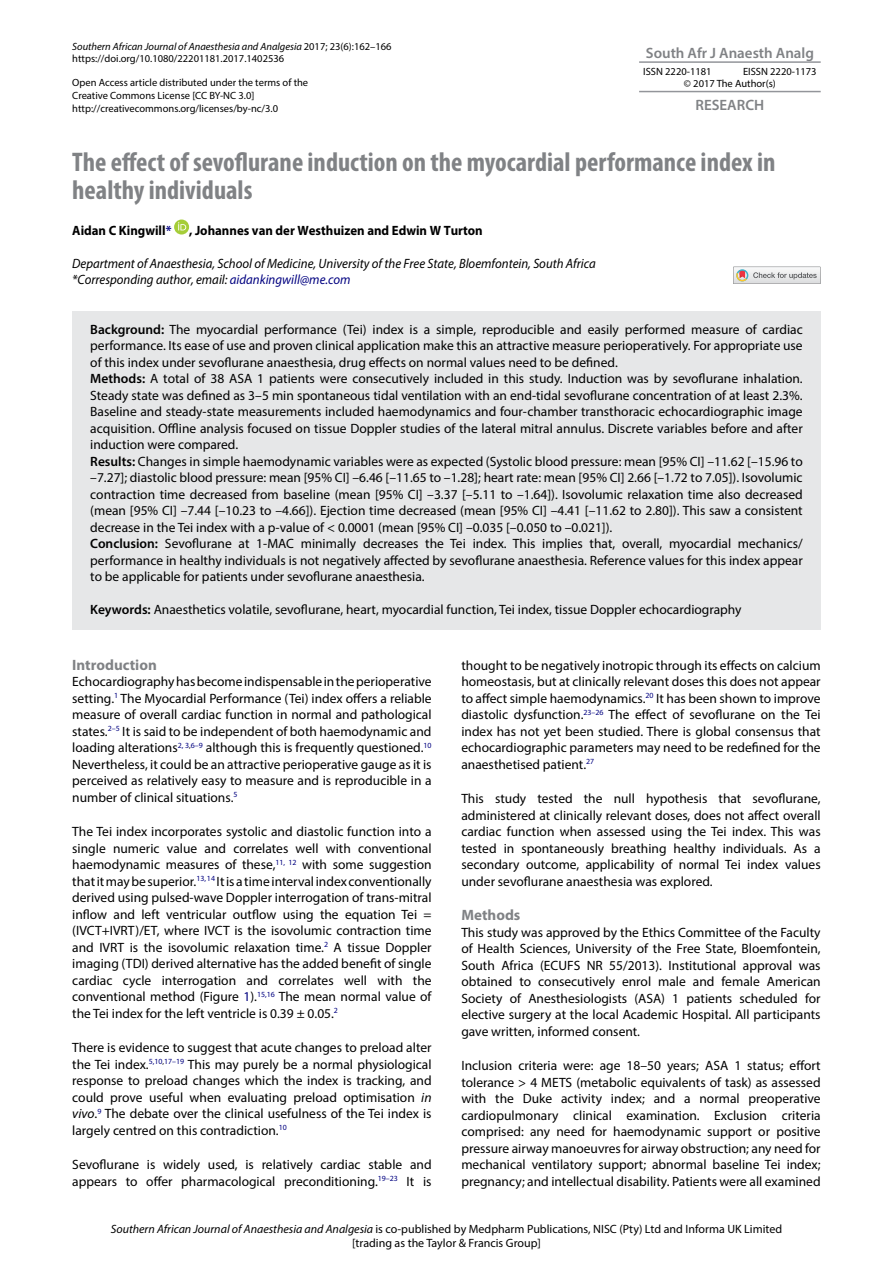
<style>
.page{position:relative;width:893px;height:1263px;background:#fff}
.page>*{position:absolute;margin:0;border:0;box-sizing:border-box;transform-origin:0 0}
.t1{font:700 condensed 27px/28.5px "Myriad Pro";color:#808285}
.t2{font:600 15px "Myriad Pro";color:#808285}
.t3{font:700 15px "Myriad Pro";color:#808285}
.t4{font:13.5px/16.5px "Myriad Pro";color:#000;text-align:justify}
.t5{font:italic 13.5px/16.5px "Myriad Pro";color:#000;scale:.95 1}
.t6{font:700 13.5px "Myriad Pro";color:#000;scale:.95 1}
.t7{font:12px/13.5px "Myriad Pro";color:#000;text-align:center}
.t8{font:10.5px/12.6px "Myriad Pro";color:#000}
.s1{font-style:italic}
.s2{color:#000080}
.s3{font-weight:600}
</style>
<div class="page">
<hr style="left:639px;top:61px;width:182px;height:2px;background:#93959a">
<hr style="left:639px;top:91px;width:182px;height:1px;background:#93959a">
<div style="left:72px;top:311px;width:749px;height:71px;background:#e6e7e8"></div>
<div style="left:72px;top:361px;width:749px;height:103px;background:#e6e7e8"></div>
<div style="left:72px;top:443px;width:749px;height:104px;background:#e6e7e8"></div>
<div style="left:72px;top:526px;width:749px;height:70px;background:#e6e7e8"></div>
<div style="left:72px;top:587px;width:749px;height:42px;background:#e6e7e8"></div>
<svg style="left:174px;top:220px;width:15px;height:15px"></svg>
<svg style="left:178px;top:222px;width:8px;height:8px"></svg>
<svg style="left:733px;top:267px;width:88px;height:17px"></svg>
<p class="t8" style="left:72px;top:40px;width:321px"><span class="s1">Southern African Journal of Anaesthesia and Analgesia</span> 2017; 23(6):162–166 https://doi.org/10.1080/22201181.2017.1402536</p>
<p class="t8" style="left:72px;top:76px;width:237px">Open Access article distributed under the terms of the<br>Creative Commons License [CC BY-NC 3.0] http://creativecommons.org/licenses/by-nc/3.0</p>
<h1 class="t1" style="left:72px;top:147px;width:705px">The effect of sevoflurane induction on the myocardial performance index in healthy individuals</h1>
<p class="t6" style="left:72px;top:221px;width:106px">Aidan C Kingwill<span class="s2">*</span></p>
<p class="t6" style="left:189px;top:221px;width:311px">, Johannes van der Westhuizen and Edwin W Turton</p>
<p class="t5" style="left:72px;top:255px;width:553px">Department of Anaesthesia, School of Medicine, University of the Free State, Bloemfontein, South Africa *Corresponding author, email: <span class="s2">aidankingwill@me.com</span></p>
<p class="t4" style="left:90px;top:321px;width:714px;text-align:left"><span class="s3">Background:</span> The myocardial performance (Tei) index is a simple, reproducible and easily performed measure of cardiac performance. Its ease of use and proven clinical application make this an attractive measure perioperatively. For appropriate use of this index under sevoflurane anaesthesia, drug effects on normal values need to be defined.<br><span class="s3">Methods:</span> A total of 38 ASA 1 patients were consecutively included in this study. Induction was by sevoflurane inhalation.<br>Steady state was defined as 3–5 min spontaneous tidal ventilation with an end-tidal sevoflurane concentration of at least 2.3%.<br>Baseline and steady-state measurements included haemodynamics and four-chamber transthoracic echocardiographic image acquisition. Offline analysis focused on tissue Doppler studies of the lateral mitral annulus. Discrete variables before and after induction were compared.<br><span class="s3">Results:</span> Changes in simple haemodynamic variables were as expected (Systolic blood pressure: mean [95% CI] –11.62 [–15.96 to –7.27]; diastolic blood pressure: mean [95% CI] –6.46 [–11.65 to –1.28]; heart rate: mean [95% CI] 2.66 [–1.72 to 7.05]). Isovolumic contraction time decreased from baseline (mean [95% CI] –3.37 [–5.11 to –1.64]). Isovolumic relaxation time also decreased (mean [95% CI] –7.44 [–10.23 to –4.66]). Ejection time decreased (mean [95% CI] –4.41 [–11.62 to 2.80]). This saw a consistent decrease in the Tei index with a p-value of &lt; 0.0001 (mean [95% CI] –0.035 [–0.050 to –0.021]).<br><span class="s3">Conclusion:</span> Sevoflurane at 1-MAC minimally decreases the Tei index. This implies that, overall, myocardial mechanics/ performance in healthy individuals is not negatively affected by sevoflurane anaesthesia. Reference values for this index appear to be applicable for patients under sevoflurane anaesthesia.</p>
<p class="t4" style="left:90px;top:601px;width:653px"><span class="s3">Keywords:</span> Anaesthetics volatile, sevoflurane, heart, myocardial function, Tei index, tissue Doppler echocardiography</p>
<p class="t2" style="left:646px;top:43px;width:170px">South Afr J Anaesth Analg</p>
<p class="t8" style="left:643px;top:65px;width:70px">ISSN 2220-1181</p>
<p class="t8" style="left:684px;top:65px;width:134px;text-indent:59px">EISSN 2220-1173 © 2017 The Author(s)</p>
<p class="t2" style="left:695px;top:95px;width:70px">RESEARCH</p>
<p class="t3" style="left:72px;top:655px;width:86px">Introduction</p>
<p class="t4" style="left:72px;top:673px;width:361px">Echocardiography has become indispensable in the perioperative setting.<sup>1</sup> The Myocardial Performance (Tei) index offers a reliable measure of overall cardiac function in normal and pathological states.<sup>2–5</sup> It is said to be independent of both haemodynamic and loading alterations<sup>2,</sup> <sup>3</sup><sup>,</sup><sup>6–9</sup> although this is frequently questioned.<sup>10<br></sup>Nevertheless, it could be an attractive perioperative gauge as it is perceived as relatively easy to measure and is reproducible in a number of clinical situations.<sup>5</sup></p>
<p class="t4" style="left:72px;top:823px;width:361px">The Tei index incorporates systolic and diastolic function into a single numeric value and correlates well with conventional haemodynamic measures of these,<sup>11,</sup> <sup>12</sup> with some suggestion that it may be superior.<sup>13,</sup> <sup>14</sup> It is a time interval index conventionally derived using pulsed-wave Doppler interrogation of trans-mitral inflow and left ventricular outflow using the equation Tei = (IVCT+IVRT)/ET, where IVCT is the isovolumic contraction time and IVRT is the isovolumic relaxation time.<sup>2</sup> A tissue Doppler imaging (TDI) derived alternative has the added benefit of single cardiac cycle interrogation and correlates well with the conventional method (Figure <span class="s2">1</span>).<sup>15,16</sup> The mean normal value of the Tei index for the left ventricle is 0.39 ± 0.05.<sup>2</sup></p>
<p class="t4" style="left:72px;top:1039px;width:361px">There is evidence to suggest that acute changes to preload alter the Tei index.<sup>5,10</sup><sup>,</sup><sup>17–19</sup> This may purely be a normal physiological response to preload changes which the index is tracking, and could prove useful when evaluating preload optimisation <span class="s1">in vivo</span>.<sup>9</sup> The debate over the clinical usefulness of the Tei index is largely centred on this contradiction.<sup>10</sup></p>
<p class="t4" style="left:72px;top:1156px;width:361px">Sevoflurane is widely used, is relatively cardiac stable and appears to offer pharmacological preconditioning.<sup>19–23</sup> It is</p>
<p class="t4" style="left:461px;top:657px;width:361px">thought to be negatively inotropic through its effects on calcium homeostasis, but at clinically relevant doses this does not appear to affect simple haemodynamics.<sup>20</sup> It has been shown to improve diastolic dysfunction.<sup>23–26</sup> The effect of sevoflurane on the Tei index has not yet been studied. There is global consensus that echocardiographic parameters may need to be redefined for the anaesthetised patient.<sup>27</sup></p>
<p class="t4" style="left:461px;top:790px;width:361px">This study tested the null hypothesis that sevoflurane, administered at clinically relevant doses, does not affect overall cardiac function when assessed using the Tei index. This was tested in spontaneously breathing healthy individuals. As a secondary outcome, applicability of normal Tei index values under sevoflurane anaesthesia was explored.</p>
<p class="t3" style="left:461px;top:905px;width:61px">Methods</p>
<p class="t4" style="left:461px;top:924px;width:361px">This study was approved by the Ethics Committee of the Faculty of Health Sciences, University of the Free State, Bloemfontein, South Africa (ECUFS NR 55/2013). Institutional approval was obtained to consecutively enrol male and female American Society of Anesthesiologists (ASA) 1 patients scheduled for elective surgery at the local Academic Hospital. All participants gave written, informed consent.</p>
<p class="t4" style="left:461px;top:1057px;width:361px">Inclusion criteria were: age 18–50 years; ASA 1 status; effort tolerance &gt; 4 METS (metabolic equivalents of task) as assessed with the Duke activity index; and a normal preoperative cardiopulmonary clinical examination. Exclusion criteria comprised: any need for haemodynamic support or positive pressure airway manoeuvres for airway obstruction; any need for mechanical ventilatory support; abnormal baseline Tei index; pregnancy; and intellectual disability. Patients were all examined</p>
<p class="t7" style="left:111px;top:1222px;width:673px"><span class="s1">Southern African Journal of Anaesthesia and Analgesia</span> is co-published by Medpharm Publications, NISC (Pty) Ltd and Informa UK Limited [trading as the Taylor &amp; Francis Group]</p>
</div>
